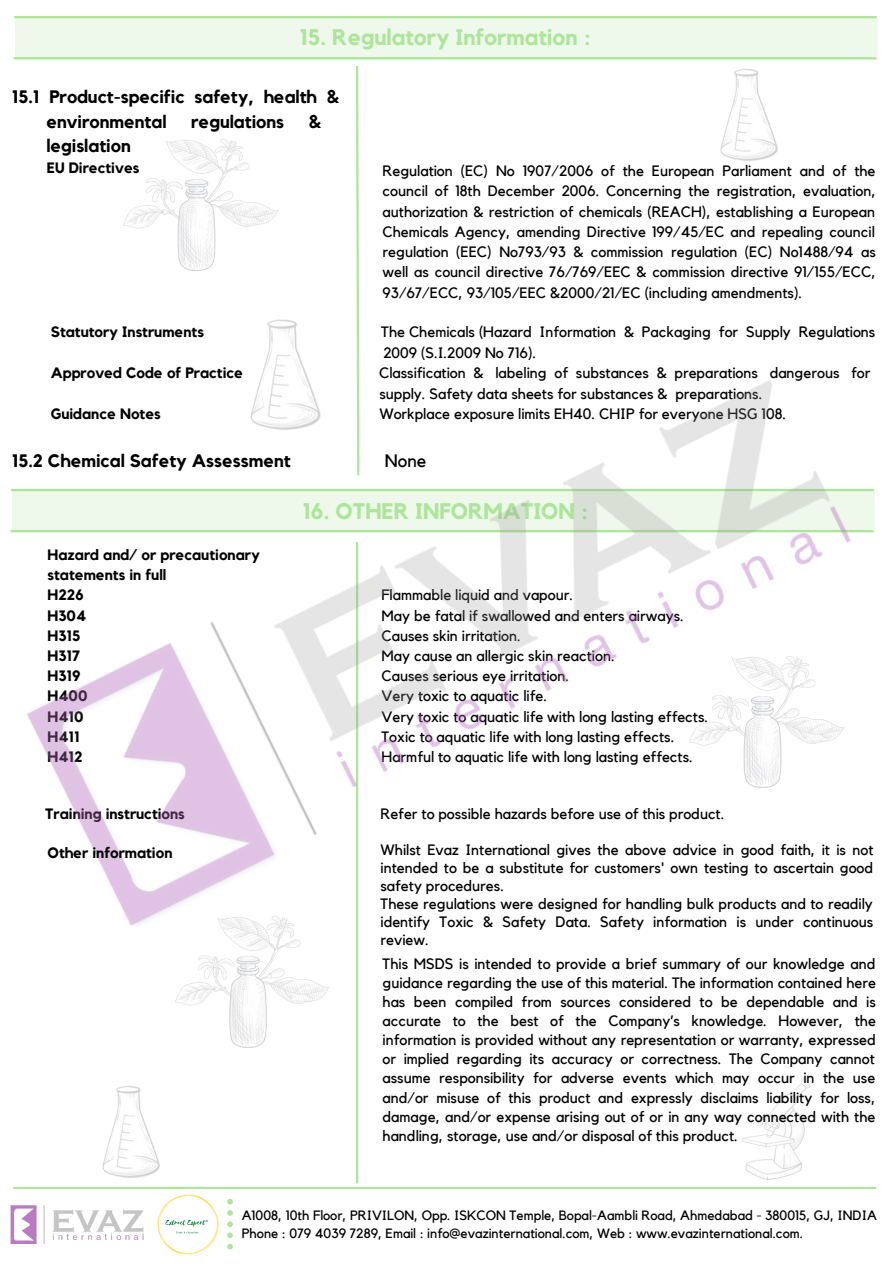
<style>
.page{position:relative;width:893px;height:1264px;background:#fff}
.page>*{position:absolute;margin:0;border:0;box-sizing:border-box;transform-origin:0 0}
.t1{font:700 22.5px "Kollektif";color:#ade59b}
.t2{font:700 18px "Kollektif";color:#000}
.t3{font:18px "Kollektif";color:#000}
.t4{font:15px/19px "Kollektif";color:#000;text-align:justify}
.t5{font:700 15px "Kollektif";color:#000}
.t6{font:13.5px "Kollektif";color:#000}
</style>
<div class="page">
<svg style="left:356px;top:66px;width:3px;height:203px"></svg>
<hr style="left:356px;top:542px;width:2px;height:641px;background:#ade59b">
<hr style="left:14px;top:16px;width:862px;height:2px;background:#ade59b">
<hr style="left:13px;top:57px;width:863px;height:2px;background:#ade59b">
<div style="left:15px;top:18px;width:862px;height:41px;background:#eef9eb"></div>
<img style="left:83px;top:1086px;width:91px;height:103px">
<img style="left:726px;top:1079px;width:86px;height:110px">
<img style="left:701px;top:57px;width:91px;height:104px">
<img style="left:10px;top:1205px;width:134px;height:37px">
<svg style="left:227px;top:1199px;width:6px;height:50px"></svg>
<img style="left:157px;top:1194px;width:62px;height:60px">
<hr style="left:13px;top:1186px;width:863px;height:2px;background:#ade59b">
<img style="left:124px;top:139px;width:155px;height:130px">
<img style="left:175px;top:992px;width:151px;height:56px">
<img style="left:10px;top:269px;width:865px;height:723px">
<p class="t1" style="left:299px;top:27px;width:293px">15. Regulatory Information :</p>
<p class="t2" style="left:12px;top:89px;width:329px">15.1 Product-specific safety, health &amp;</p>
<p class="t2" style="left:46px;top:113px;width:122px">environmental</p>
<p class="t2" style="left:191px;top:113px;width:94px">regulations</p>
<p class="t2" style="left:309px;top:113px;width:14px">&amp;</p>
<p class="t2" style="left:46px;top:137px;width:86px">legislation</p>
<p class="t5" style="left:47px;top:161px;width:94px">EU Directives</p>
<p class="t4" style="left:382px;top:161px;width:495px;line-height:20.2px">Regulation (EC) No 1907/2006 of the European Parliament and of the council of 18th December 2006. Concerning the registration, evaluation, authorization &amp; restriction of chemicals (REACH), establishing a European Chemicals Agency, amending Directive 199/45/EC and repealing council regulation (EEC) No793/93 &amp; commission regulation (EC) No1488/94 as well as council directive 76/769/EEC &amp; commission directive 91/155/ECC, 93/67/ECC, 93/105/EEC &amp;2000/21/EC (including amendments).</p>
<p class="t5" style="left:51px;top:325px;width:155px">Statutory Instruments</p>
<p class="t4" style="left:381px;top:323px;width:495px">The Chemicals (Hazard Information &amp; Packaging for Supply Regulations</p>
<p class="t4" style="left:383px;top:343px;width:154px">2009 (S.I.2009 No 716).</p>
<p class="t5" style="left:51px;top:366px;width:194px">Approved Code of Practice</p>
<p class="t4" style="left:379px;top:364px;width:493px">Classification &amp; labeling of substances &amp; preparations dangerous for</p>
<p class="t4" style="left:379px;top:384px;width:384px">supply. Safety data sheets for substances &amp; preparations.</p>
<p class="t5" style="left:51px;top:407px;width:112px">Guidance Notes</p>
<p class="t4" style="left:379px;top:405px;width:408px">Workplace exposure limits EH40. CHIP for everyone HSG 108.</p>
<p class="t2" style="left:12px;top:452px;width:280px">15.2 Chemical Safety Assessment</p>
<p class="t3" style="left:385px;top:452px;width:43px">None</p>
<p class="t1" style="left:302px;top:501px;width:287px">16. OTHER INFORMATION :</p>
<p class="t5" style="left:48px;top:547px;width:214px">Hazard and/ or precautionary</p>
<p class="t5" style="left:48px;top:568px;width:120px">statements in full</p>
<p class="t5" style="left:48px;top:588px;width:38px">H226</p>
<p class="t5" style="left:48px;top:608px;width:40px">H304</p>
<p class="t5" style="left:48px;top:628px;width:34px">H315</p>
<p class="t5" style="left:48px;top:649px;width:34px">H317</p>
<p class="t5" style="left:48px;top:669px;width:35px">H319</p>
<p class="t5" style="left:48px;top:689px;width:41px">H400</p>
<p class="t5" style="left:48px;top:709px;width:37px">H410</p>
<p class="t5" style="left:48px;top:729px;width:34px">H411</p>
<p class="t5" style="left:48px;top:750px;width:36px">H412</p>
<p class="t4" style="left:381px;top:586px;width:193px">Flammable liquid and vapour.</p>
<p class="t4" style="left:381px;top:606px;width:304px">May be fatal if swallowed and enters airways.</p>
<p class="t4" style="left:381px;top:626px;width:141px">Causes skin irritation.</p>
<p class="t4" style="left:381px;top:647px;width:234px">May cause an allergic skin reaction.</p>
<p class="t4" style="left:381px;top:667px;width:189px">Causes serious eye irritation.</p>
<p class="t4" style="left:381px;top:687px;width:167px">Very toxic to aquatic life.</p>
<p class="t4" style="left:381px;top:707px;width:328px">Very toxic to aquatic life with long lasting effects.</p>
<p class="t4" style="left:381px;top:727px;width:294px">Toxic to aquatic life with long lasting effects.</p>
<p class="t4" style="left:381px;top:748px;width:313px">Harmful to aquatic life with long lasting effects.</p>
<p class="t5" style="left:45px;top:806px;width:141px">Training instructions</p>
<p class="t4" style="left:380px;top:804px;width:345px">Refer to possible hazards before use of this product.</p>
<p class="t4" style="left:380px;top:841px;width:494px;line-height:18px">Whilst Evaz International gives the above advice in good faith, it is not intended to be a substitute for customers' own testing to ascertain good safety procedures.</p>
<p class="t4" style="left:380px;top:895px;width:494px;line-height:18px">These regulations were designed for handling bulk products and to readily identify Toxic &amp; Safety Data. Safety information is under continuous review.</p>
<p class="t4" style="left:382px;top:954px;width:495px">This MSDS is intended to provide a brief summary of our knowledge and guidance regarding the use of this material. The information contained here has been compiled from sources considered to be dependable and is accurate to the best of the Company’s knowledge. However, the information is provided without any representation or warranty, expressed or implied regarding its accuracy or correctness. The Company cannot assume responsibility for adverse events which may occur in the use and/or misuse of this product and expressly disclaims liability for loss, damage, and/or expense arising out of or in any way connected with the handling, storage, use and/or disposal of this product.</p>
<p class="t5" style="left:48px;top:845px;width:126px">Other information</p>
<p class="t6" style="left:242px;top:1208px;width:636px">A1008, 10th Floor, PRIVILON, Opp. ISKCON Temple, Bopal-Aambli Road, Ahmedabad - 380015, GJ, INDIA</p>
<p class="t6" style="left:242px;top:1226px;width:562px">Phone : 079 4039 7289, Email : info@evazinternational.com, Web : www.evazinternational.com.</p>
</div>
